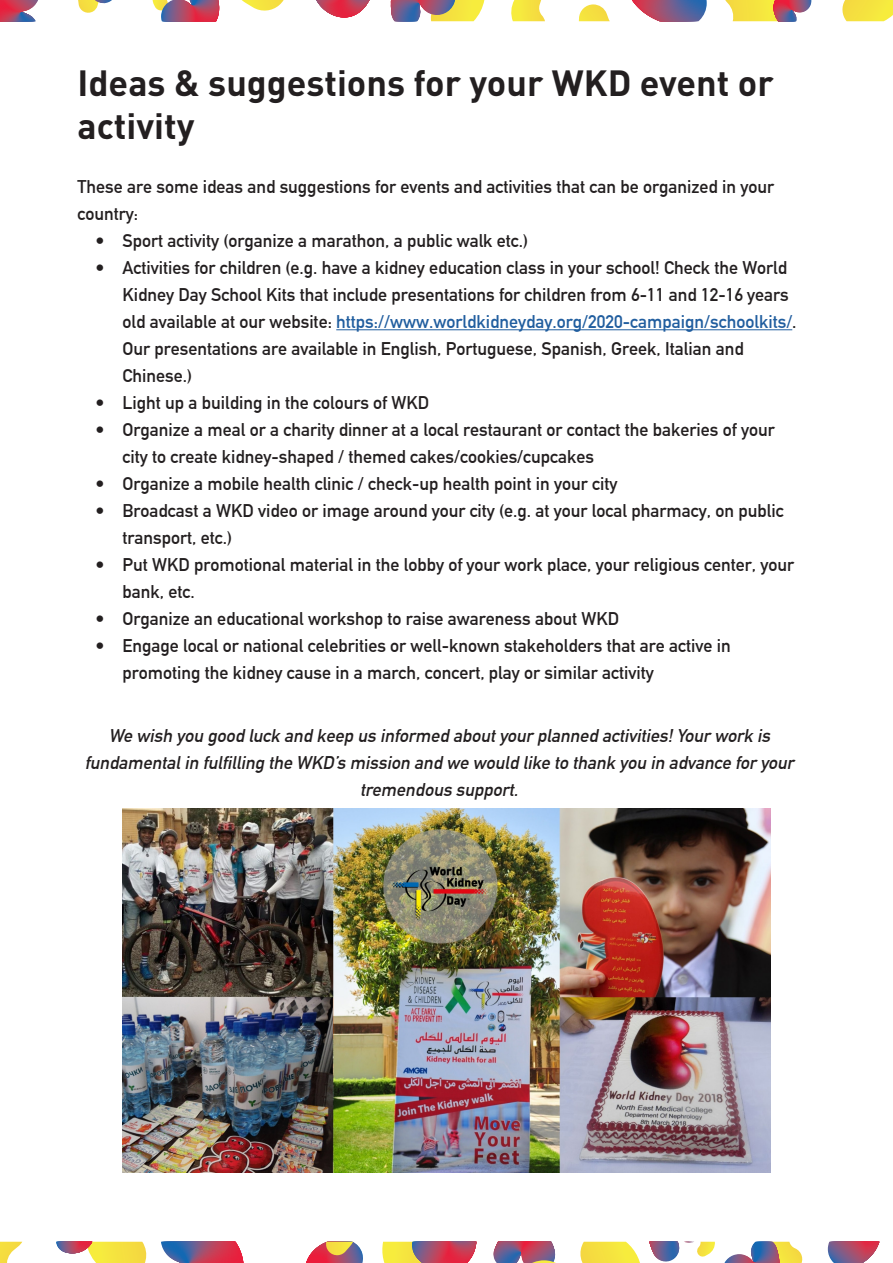
<style>
.page{position:relative;width:893px;height:1263px;background:#fff}
.page>*{position:absolute;margin:0;border:0;box-sizing:border-box;transform-origin:0 0}
.Headline_1{font:700 36px/43.2px "DIN Pro";color:#231f20}
.t1{font:700 18px/27px "DIN Alternate";color:#231f20}
.t2{font:italic 700 18px/27px "DIN Alternate";letter-spacing:-.005em;color:#231f20;text-align:center}
.s1{color:#215e9f}
</style>
<div class="page">
<svg style="left:842px;top:0;width:51px;height:21px"></svg>
<svg style="left:579px;top:4px;width:31px;height:17px"></svg>
<svg style="left:390px;top:0;width:94px;height:22px;background:#b6a47f"></svg>
<svg style="left:632px;top:0;width:75px;height:21px"></svg>
<svg style="left:725px;top:0;width:87px;height:22px"></svg>
<svg style="left:511px;top:0;width:34px;height:21px"></svg>
<svg style="left:0;top:0;width:38px;height:21px"></svg>
<svg style="left:78px;top:0;width:34px;height:13px"></svg>
<svg style="left:316px;top:0;width:54px;height:18px"></svg>
<svg style="left:242px;top:0;width:42px;height:11px"></svg>
<svg style="left:153px;top:0;width:67px;height:22px"></svg>
<svg style="left:0;top:1242px;width:22px;height:21px"></svg>
<svg style="left:382px;top:1242px;width:95px;height:21px;background:#ce825d"></svg>
<svg style="left:161px;top:1242px;width:83px;height:21px;background:#9b5d83"></svg>
<svg style="left:56px;top:1242px;width:91px;height:21px"></svg>
<svg style="left:306px;top:1242px;width:57px;height:21px"></svg>
<svg style="left:828px;top:1242px;width:51px;height:21px"></svg>
<svg style="left:724px;top:1242px;width:79px;height:21px"></svg>
<svg style="left:493px;top:1242px;width:63px;height:21px"></svg>
<svg style="left:580px;top:1242px;width:135px;height:21px"></svg>
<hr style="left:336px;top:329px;width:456px;height:1px;background:#215e9f">
<img style="left:122px;top:808px;width:648px;height:365px">
<p class="Headline_1" style="left:77px;top:60px;width:698px">Ideas &amp; suggestions for your WKD event or activity</p>
<p class="t1" style="left:77px;top:172px;width:698px">These are some ideas and suggestions for events and activities that can be organized in your country:</p>
<p class="t1" style="left:95px;top:226px;width:434px">• Sport activity (organize a marathon, a public walk etc.)</p>
<p class="t1" style="left:122px;top:253px;width:673px;text-indent:-27px">• Activities for children (e.g. have a kidney education class in your school! Check the World Kidney Day School Kits that include presentations for children from 6-11 and 12-16 years old available at our website: <span class="s1">https://www.worldkidneyday.org/2020-campaign/schoolkits/</span>.<br>Our presentations are available in English, Portuguese, Spanish, Greek, Italian and Chinese.)</p>
<p class="t1" style="left:95px;top:388px;width:335px">• Light up a building in the colours of WKD</p>
<p class="t1" style="left:122px;top:415px;width:654px;text-indent:-27px">• Organize a meal or a charity dinner at a local restaurant or contact the bakeries of your city to create kidney-shaped / themed cakes/cookies/cupcakes</p>
<p class="t1" style="left:95px;top:469px;width:523px">• Organize a mobile health clinic / check-up health point in your city</p>
<p class="t1" style="left:122px;top:496px;width:663px;text-indent:-27px">• Broadcast a WKD video or image around your city (e.g. at your local pharmacy, on public transport, etc.)</p>
<p class="t1" style="left:122px;top:550px;width:673px;text-indent:-27px">• Put WKD promotional material in the lobby of your work place, your religious center, your bank, etc.</p>
<p class="t1" style="left:95px;top:604px;width:525px">• Organize an educational workshop to raise awareness about WKD</p>
<p class="t1" style="left:122px;top:631px;width:610px;text-indent:-27px">• Engage local or national celebrities or well-known stakeholders that are active in promoting the kidney cause in a march, concert, play or similar activity</p>
<p class="t2" style="left:85px;top:721px;width:715px">We wish you good luck and keep us informed aboutyourplanned activities!Yourwork is fundamentalin fulfilling the WKD’s mission and we would like to thank you in advance foryour tremendous support.</p>
</div>
